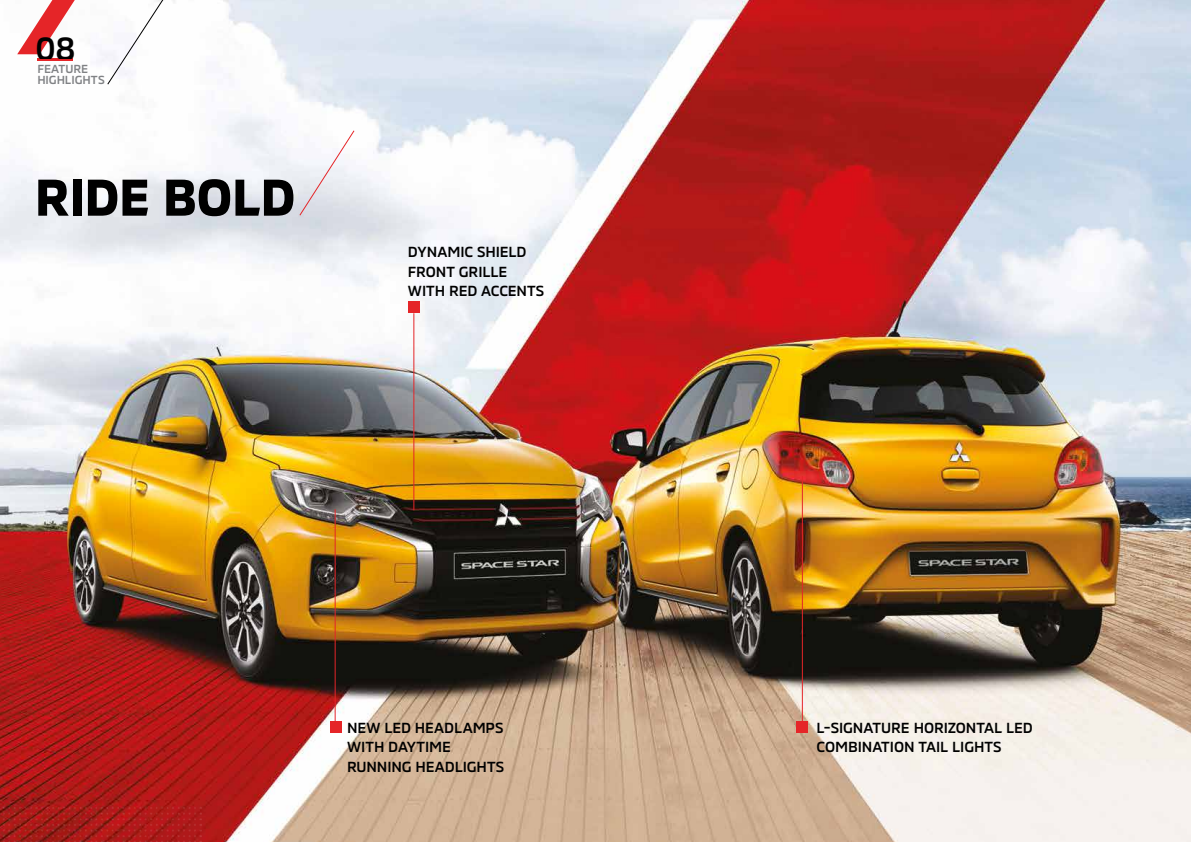
<style>
.page{position:relative;width:1191px;height:842px;background:#fff}
.page>*{position:absolute;margin:0;border:0;box-sizing:border-box;transform-origin:0 0}
.t1{font:700 53px "MMC";letter-spacing:-.015em;color:#000}
.t2{font:500 33px "MMC";color:#000}
.t3{font:500 15px/19.4px "MMC";letter-spacing:-.005em;color:#000}
.t4{font:500 12px/11px "MMC";letter-spacing:-.005em;color:#808285}
</style>
<div class="page">
<img style="left:0;top:0;width:1191px;height:842px">
<svg style="left:17px;top:0;width:58px;height:54px"></svg>
<hr style="left:37px;top:59px;width:36px;height:2px;background:#e52528">
<svg style="left:106px;top:0;width:64px;height:86px"></svg>
<svg style="left:298px;top:129px;width:57px;height:88px"></svg>
<hr style="left:413px;top:313px;width:1px;height:197px;background:#e52528">
<div style="left:796px;top:722px;width:12px;height:11px;background:#e52528"></div>
<hr style="left:802px;top:476px;width:1px;height:252px;background:#e52528">
<div style="left:330px;top:722px;width:11px;height:11px;background:#e52528"></div>
<hr style="left:335px;top:509px;width:1px;height:219px;background:#e52528">
<img style="left:0;top:805px;width:201px;height:37px">
<div style="left:408px;top:302px;width:11px;height:11px;background:#e52528"></div>
<h2 class="t2" style="left:36px;top:22px;width:41px">08</h2>
<p class="t4" style="left:37px;top:62px;width:69px">FEATURE<br>HIGHLIGHTS</p>
<h1 class="t1" style="left:35px;top:155px;width:263px">RIDE BOLD</h1>
<p class="t3" style="left:408px;top:241px;width:138px">DYNAMIC SHIELD<br>FRONT GRILLE<br>WITH RED ACCENTS</p>
<p class="t3" style="left:347px;top:716px;width:159px">NEW LED HEADLAMPS<br>WITH DAYTIME<br>RUNNING HEADLIGHTS</p>
<p class="t3" style="left:816px;top:716px;width:218px">L-SIGNATURE HORIZONTAL LED<br>COMBINATION TAIL LIGHTS</p>
</div>
